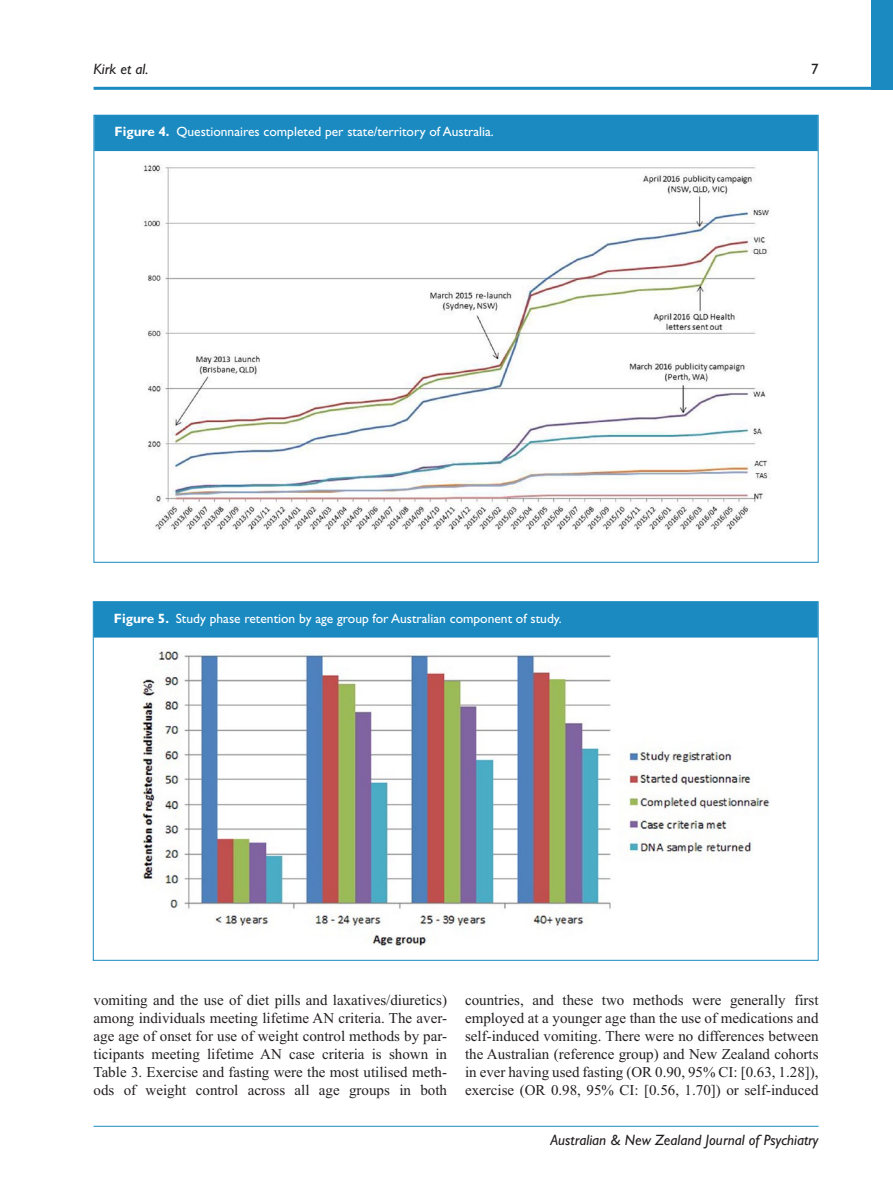
<style>
.page{position:relative;width:893px;height:1191px;background:#fff}
.page>*{position:absolute;margin:0;border:0;box-sizing:border-box;transform-origin:0 0}
.t1{font:15px/18px "Times New Roman";color:#231f20;text-align:justify}
.t2{font:italic 15px "Gill Sans Std";color:#231f20}
.t3{font:15px "Gill Sans Std";color:#231f20}
.t4{font:13.5px "Gill Sans Std";color:#fff}
.s1{font-weight:700}
</style>
<div class="page">
<hr style="left:94px;top:87px;width:799px;height:3px;background:#1a8ac1">
<div style="left:872px;top:0;width:21px;height:89px;background:#1a8ac1"></div>
<hr style="left:94px;top:1125px;width:725px;height:1px;background:#1a8ac1">
<div style="left:94px;top:115px;width:724px;height:36px;background:#1a8ac1"></div>
<img style="left:144px;top:164px;width:626px;height:368px">
<div style="left:94px;top:601px;width:724px;height:36px;background:#1a8ac1"></div>
<img style="left:141px;top:650px;width:629px;height:296px">
<p class="t2" style="left:94px;top:60px;width:56px">Kirk et al.</p>
<p class="t3" style="left:811px;top:60px;width:9px">7</p>
<p class="t4" style="left:115px;top:124px;width:381px"><span class="s1">Figure 4.</span> Questionnaires completed per state/territory of Australia.</p>
<p class="t4" style="left:114px;top:610px;width:449px"><span class="s1">Figure 5.</span> Study phase retention by age group for Australian component of study.</p>
<p class="t1" style="left:94px;top:991px;width:355px">vomiting and the use of diet pills and laxatives/diuretics) among individuals meeting lifetime AN criteria. The aver&shy;age age of onset for use of weight control methods by par&shy;ticipants meeting lifetime AN case criteria is shown in Table 3. Exercise and fasting were the most utilised meth&shy;ods of weight control across all age groups in both</p>
<p class="t1" style="left:465px;top:991px;width:355px">countries, and these two methods were generally first employed at a younger age than the use of medications and self-induced vomiting. There were no differences between the Australian (reference group) and New Zealand cohorts in ever having used fasting (OR 0.90, 95% CI: [0.63, 1.28]), exercise (OR 0.98, 95% CI: [0.56, 1.70]) or self-induced</p>
<p class="t2" style="left:550px;top:1131px;width:267px">Australian &amp; New Zealand Journal of Psychiatry</p>
</div>
